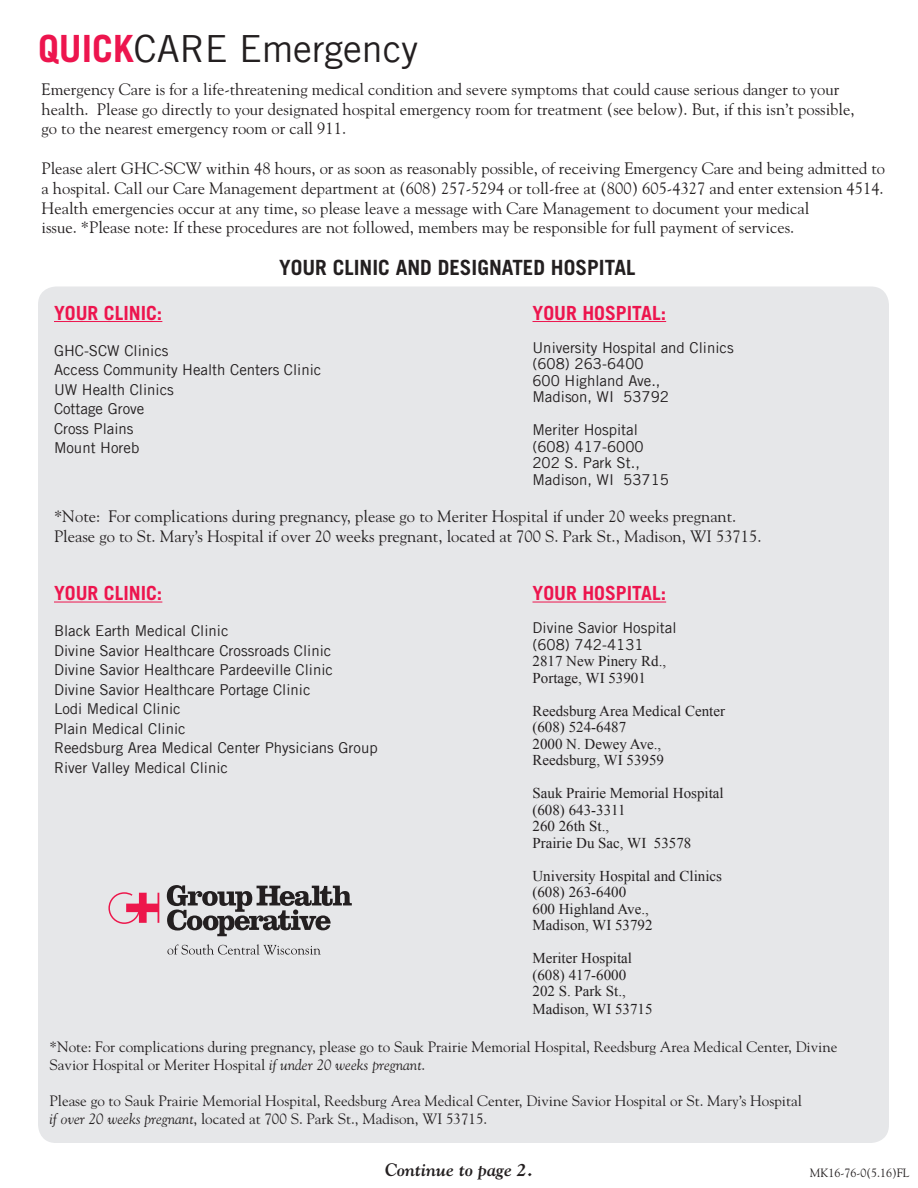
<style>
.page{position:relative;width:918px;height:1188px;background:#fff}
.page>*{position:absolute;margin:0;border:0;box-sizing:border-box;transform-origin:0 0}
.t1{font:37.5px "Trade Gothic LT Com";color:#231f20}
.t2{font:700 21px "Trade Gothic LT Com";color:#231f20}
.t3{font:700 19.5px "Trade Gothic LT Com";color:#ed154e}
.t4{font:italic 700 18px "Goudy Std";color:#231f20}
.t5{font:16.5px/19.8px "Goudy Std";color:#231f20}
.t6{font:15px/16.5px "Trade Gothic LT Com";color:#231f20}
.t7{font:15px/18px "Goudy Std";color:#231f20}
.t8{font:15px/16.5px "Times New Roman";color:#231f20}
.t9{font:12px "Goudy Std";color:#231f20}
.s1{font-weight:700;color:#ed154e}
.s2{font-style:italic}
</style>
<div class="page">
<div style="left:38px;top:286px;width:851px;height:857px;background:#e6e7e9;border-radius:18px"></div>
<hr style="left:54px;top:321px;width:108px;height:1px;background:#ed154e">
<hr style="left:54px;top:602px;width:108px;height:1px;background:#ed154e">
<hr style="left:532px;top:321px;width:134px;height:1px;background:#ed154e">
<hr style="left:532px;top:602px;width:134px;height:1px;background:#ed154e">
<svg style="left:167px;top:885px;width:185px;height:51px"></svg>
<svg style="left:108px;top:892px;width:51px;height:32px"></svg>
<svg style="left:167px;top:944px;width:154px;height:11px"></svg>
<p class="t1" style="left:38px;top:26px;width:382px"><span class="s1">QUICK</span>CARE Emergency</p>
<p class="t5" style="left:42px;top:79px;width:815px">Emergency Care is for a life-threatening medical condition and severe symptoms that could cause serious danger to your health. Please go directly to your designated hospital emergency room for treatment (see below). But, if this isn’t possible, go to the nearest emergency room or call 911.</p>
<p class="t5" style="left:42px;top:158px;width:845px">Please alert GHC-SCW within 48 hours, or as soon as reasonably possible, of receiving Emergency Care and being admitted to a hospital. Call our Care Management department at (608) 257-5294 or toll-free at (800) 605-4327 and enter extension 4514.<br>Health emergencies occur at any time, so please leave a message with Care Management to document your medical<br>issue. *Please note: If these procedures are not followed, members may be responsible for full payment of services.</p>
<p class="t2" style="left:279px;top:254px;width:358px">YOUR CLINIC AND DESIGNATED HOSPITAL</p>
<p class="t3" style="left:54px;top:301px;width:110px">YOUR CLINIC:</p>
<p class="t6" style="left:54px;top:342px;width:116px">GHC-SCW Clinics</p>
<p class="t6" style="left:54px;top:361px;width:269px">Access Community Health Centers Clinic</p>
<p class="t6" style="left:54px;top:381px;width:121px">UW Health Clinics</p>
<p class="t6" style="left:54px;top:400px;width:92px">Cottage Grove</p>
<p class="t6" style="left:54px;top:420px;width:81px">Cross Plains</p>
<p class="t6" style="left:54px;top:439px;width:87px">Mount Horeb</p>
<p class="t3" style="left:532px;top:301px;width:135px">YOUR HOSPITAL:</p>
<p class="t6" style="left:532px;top:339px;width:203px">University Hospital and Clinics</p>
<p class="t6" style="left:532px;top:355px;width:138px">(608) 263-6400<br>600 Highland Ave.,<br>Madison, WI 53792</p>
<p class="t6" style="left:532px;top:421px;width:107px">Meriter Hospital</p>
<p class="t6" style="left:532px;top:438px;width:113px">(608) 417-6000</p>
<p class="t6" style="left:532px;top:454px;width:138px">202 S. Park St.,<br>Madison, WI 53715</p>
<p class="t5" style="left:54px;top:506px;width:709px">*Note: For complications during pregnancy, please go to Meriter Hospital if under 20 weeks pregnant.<br>Please go to St. Mary’s Hospital if over 20 weeks pregnant, located at 700 S. Park St., Madison, WI 53715.</p>
<p class="t3" style="left:54px;top:581px;width:110px">YOUR CLINIC:</p>
<p class="t6" style="left:54px;top:622px;width:176px">Black Earth Medical Clinic</p>
<p class="t6" style="left:54px;top:642px;width:279px">Divine Savior Healthcare Crossroads Clinic</p>
<p class="t6" style="left:54px;top:661px;width:281px">Divine Savior Healthcare Pardeeville Clinic</p>
<p class="t6" style="left:54px;top:681px;width:258px">Divine Savior Healthcare Portage Clinic</p>
<p class="t6" style="left:54px;top:700px;width:128px">Lodi Medical Clinic</p>
<p class="t6" style="left:54px;top:720px;width:133px">Plain Medical Clinic</p>
<p class="t6" style="left:54px;top:739px;width:325px">Reedsburg Area Medical Center Physicians Group</p>
<p class="t6" style="left:54px;top:759px;width:176px">River Valley Medical Clinic</p>
<p class="t3" style="left:532px;top:581px;width:135px">YOUR HOSPITAL:</p>
<p class="t6" style="left:532px;top:619px;width:146px">Divine Savior Hospital</p>
<p class="t6" style="left:532px;top:636px;width:113px">(608) 742-4131</p>
<p class="t8" style="left:532px;top:653px;width:135px">2817 New Pinery Rd.,<br>Portage, WI 53901</p>
<p class="t8" style="left:532px;top:702px;width:194px">Reedsburg Area Medical Center</p>
<p class="t8" style="left:532px;top:719px;width:95px">(608) 524-6487</p>
<p class="t8" style="left:532px;top:735px;width:133px">2000 N. Dewey Ave.,<br>Reedsburg, WI 53959</p>
<p class="t8" style="left:532px;top:785px;width:193px">Sauk Prairie Memorial Hospital</p>
<p class="t8" style="left:532px;top:801px;width:95px">(608) 643-3311</p>
<p class="t8" style="left:532px;top:818px;width:160px">260 26th St.,<br>Prairie Du Sac, WI 53578</p>
<p class="t8" style="left:532px;top:867px;width:191px">University Hospital and Clinics</p>
<p class="t8" style="left:532px;top:884px;width:95px">(608) 263-6400</p>
<p class="t8" style="left:532px;top:900px;width:122px">600 Highland Ave.,<br>Madison, WI 53792</p>
<p class="t8" style="left:532px;top:950px;width:101px">Meriter Hospital</p>
<p class="t8" style="left:532px;top:966px;width:95px">(608) 417-6000</p>
<p class="t8" style="left:532px;top:982px;width:122px;line-height:18px">202 S. Park St.,<br>Madison, WI 53715</p>
<p class="t7" style="left:50px;top:1038px;width:789px">*Note: For complications during pregnancy, please go to Sauk Prairie Memorial Hospital, Reedsburg Area Medical Center, Divine<br>Savior Hospital or Meriter Hospital <span class="s2">if under 20 weeks pregnant</span>.</p>
<p class="t7" style="left:50px;top:1092px;width:754px">Please go to Sauk Prairie Memorial Hospital, Reedsburg Area Medical Center, Divine Savior Hospital or St. Mary’s Hospital <span class="s2">if over 20 weeks pregnant</span>, located at 700 S. Park St., Madison, WI 53715.</p>
<p class="t4" style="left:385px;top:1158px;width:149px">Continue to page 2.</p>
<p class="t9" style="left:810px;top:1166px;width:101px">MK16-76-0(5.16)FL</p>
</div>
